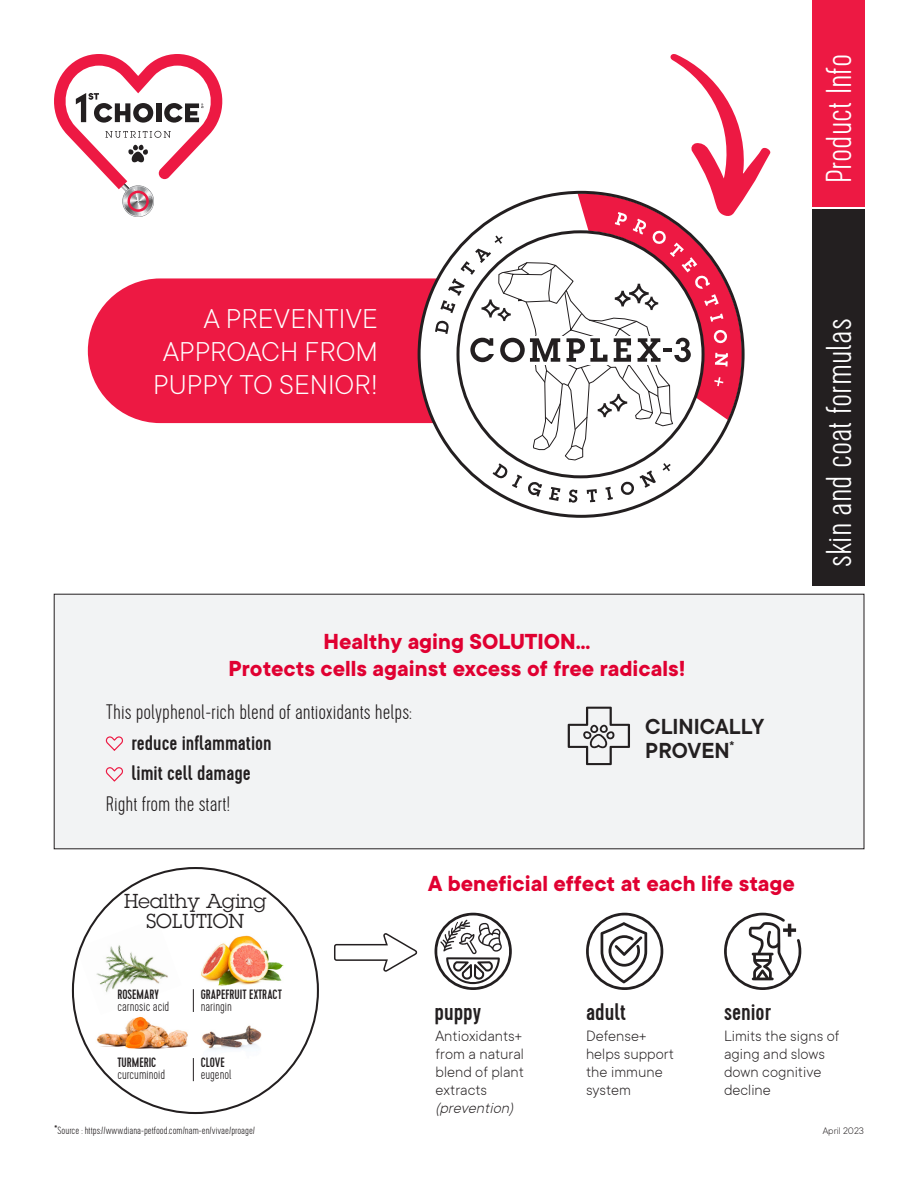
<style>
.page{position:relative;width:918px;height:1188px;background:#fff}
.page>*{position:absolute;margin:0;border:0;box-sizing:border-box;transform-origin:0 0}
.t1{font:100 36px "Cervo";color:#fff}
.Sous-titre{font:300 30px/33px "TT Commons";color:#fff;text-align:right}
.SOUS-TITRE{font:700 24px/27px "TT Commons";color:#e00031;text-align:center}
.SOUS-TITRE-2{font:600 24px/24px "TT Commons";color:#231f20}
.SOUS-TITRE-3{font:500 24px "Cervo";color:#231f20}
.SOUS-TITRE-4{font:100 21px "Cervo";color:#231f20}
.SOUS-TITRE-5{font:500 21px "Cervo";color:#231f20}
.t2{font:19.8px/19.8px "Lubalin Graph";color:#231f20;text-align:center}
.Texte_description{font:300 16.5px/18px "TT Commons";color:#231f20}
.t3{font:100 13.5px/12.5px "Cervo";color:#231f20;scale:.95 1}
.t4{font:500 13.5px/12.5px "Cervo";color:#231f20;scale:.95 1}
.SOUS-TITRE-6{font:100 10.5px "Cervo";color:#231f20}
.Sous-titre-2{font:300 10.5px "TT Commons";color:#231f20}
.s1{font-weight:500}
.s2{font-weight:100}
.s3{font-style:italic}
</style>
<div class="page">
<div style="left:812px;top:0;width:53px;height:206px;background:#ed1943"></div>
<div style="left:812px;top:210px;width:53px;height:376px;background:#231f20"></div>
<svg style="left:54px;top:54px;width:168px;height:163px"></svg>
<div style="left:54px;top:594px;width:810px;height:255px;background:#f2f3f4"></div>
<svg style="left:106px;top:736px;width:17px;height:15px"></svg>
<svg style="left:106px;top:767px;width:17px;height:15px"></svg>
<svg style="left:568px;top:707px;width:62px;height:58px"></svg>
<div style="left:88px;top:278px;width:347px;height:145px;background:#ed1943"></div>
<svg style="left:419px;top:192px;width:325px;height:325px"></svg>
<svg style="left:435px;top:54px;width:336px;height:449px"></svg>
<svg style="left:724px;top:913px;width:77px;height:77px"></svg>
<svg style="left:586px;top:913px;width:77px;height:77px"></svg>
<svg style="left:435px;top:913px;width:77px;height:77px"></svg>
<svg style="left:334px;top:933px;width:84px;height:39px"></svg>
<img style="left:76px;top:918px;width:92px;height:97px">
<img style="left:202px;top:1025px;width:60px;height:26px">
<img style="left:201px;top:935px;width:83px;height:51px">
<img style="left:93px;top:1008px;width:95px;height:57px">
<svg style="left:193px;top:1058px;width:1px;height:23px"></svg>
<svg style="left:193px;top:989px;width:1px;height:23px"></svg>
<p class="t1" style="left:819px;top:183px;width:131px;rotate:-90deg">Product Info</p>
<p class="Sous-titre" style="left:153px;top:302px;width:226px">A PREVENTIVE<br>APPROACH FROM<br>PUPPY TO SENIOR!</p>
<p class="SOUS-TITRE" style="left:229px;top:628px;width:458px">Healthy aging SOLUTION…<br>Protects cells against excess of free radicals!</p>
<p class="SOUS-TITRE-4" style="left:106px;top:700px;width:307px">This polyphenol-rich blend of antioxidants helps:</p>
<p class="SOUS-TITRE-5" style="left:132px;top:730px;width:142px">reduce inflammation</p>
<p class="SOUS-TITRE-5" style="left:132px;top:761px;width:121px">limit cell damage</p>
<p class="SOUS-TITRE-4" style="left:106px;top:792px;width:126px">Right from the start!</p>
<p class="SOUS-TITRE-2" style="left:645px;top:714px;width:121px">CLINICALLY<br>PROVEN<sup>*</sup></p>
<p class="t2" style="left:124px;top:891px;width:144px">Healthy Aging<br>SOLUTION</p>
<p class="t3" style="left:117px;top:988px;width:56px"><span class="s1">ROSEMARY </span>carnosic acid</p>
<p class="t4" style="left:201px;top:988px;width:87px">GRAPEFRUIT EXTRACT <span class="s2">naringin</span></p>
<p class="SOUS-TITRE" style="left:428px;top:870px;width:368px">A beneficial effect at each life stage</p>
<p class="SOUS-TITRE-3" style="left:435px;top:997px;width:48px">puppy</p>
<p class="SOUS-TITRE-3" style="left:586px;top:997px;width:41px">adult</p>
<p class="SOUS-TITRE-3" style="left:724px;top:997px;width:49px">senior</p>
<p class="t1" style="left:819px;top:567px;width:250px;rotate:-90deg">skin and coat formulas</p>
<p class="t3" style="left:117px;top:1056px;width:52px"><span class="s1">TURMERIC </span>curcuminoid</p>
<p class="t3" style="left:201px;top:1056px;width:34px"><span class="s1">CLOVE </span>eugenol</p>
<p class="SOUS-TITRE-6" style="left:54px;top:1125px;width:203px">*Source : https://www.diana-petfood.com/nam-en/vivae/proage/</p>
<p class="Texte_description" style="left:436px;top:1027px;width:90px">Antioxidants+ from a natural blend of plant extracts <span class="s3">(prevention)</span></p>
<p class="Texte_description" style="left:586px;top:1027px;width:89px">Defense+ helps support the immune system</p>
<p class="Texte_description" style="left:724px;top:1027px;width:117px">Limits the signs of aging and slows down cognitive decline</p>
<p class="Sous-titre-2" style="left:823px;top:1125px;width:43px">April 2023</p>
</div>
